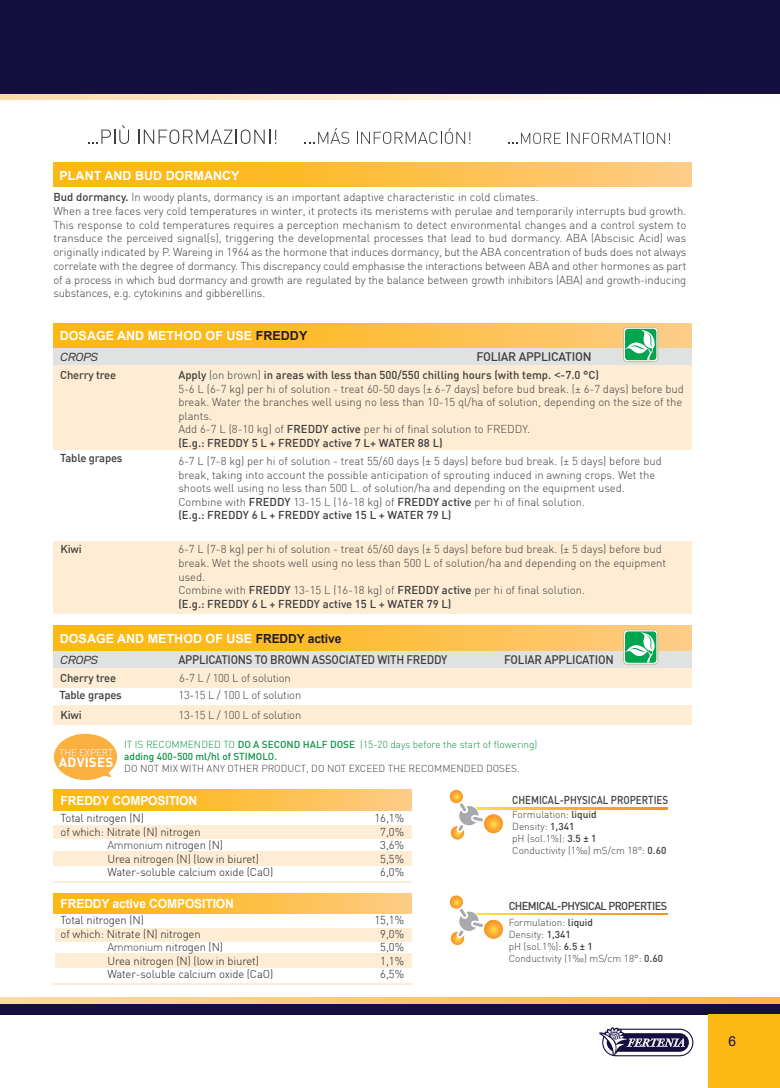
<style>
.page{position:relative;width:780px;height:1088px;background:#fff}
.page>*{position:absolute;margin:0;border:0;box-sizing:border-box;transform-origin:0 0}
.t1{font:13.75px "Arial";color:#150f3f}
.t2{font:700 13.38px "DIN";letter-spacing:.015em;color:#fff}
.t3{font:700 12.5px "Arial";color:#fff}
.t4{font:500 12.25px "DIN";letter-spacing:-.02em;color:#3e3e3f;scale:.93 1}
.t5{font:500 12.25px "DIN";letter-spacing:-.02em;color:#3e3e3f}
.t6{font:500 12.25px "DIN";letter-spacing:-.02em;color:#3e3e3f;scale:.95 1}
.t7{font:11.88px "D DIN Exp Italic";letter-spacing:-.02em;color:#3e3e3f}
.t8{font:300 11.25px/13.5px "DIN";color:#3e3e3f}
.t9{font:300 11.25px/13.5px "DIN";letter-spacing:-.01em;color:#231f20;text-align:center}
.t10{font:300 11.25px "DIN";letter-spacing:-.02em;color:#3e3e3f}
.t11{font:500 11.25px "DIN";letter-spacing:-.02em;color:#3e3e3f}
.t12{font:500 11.25px "DIN";letter-spacing:-.05em;color:#3e3e3f}
.t13{font:500 11.25px "DIN";color:#3e3e3f;scale:.87 1}
.t14{font:300 10px/12px "DIN";color:#3e3e3f}
.t15{font:300 10px/12px "DIN";color:#0d9344}
.t16{font:300 9.75px "DIN";letter-spacing:-.01em;color:#fff}
.s1{font-weight:500}
.s2{color:#231f20}
.s3{font-family:"Arial";font-weight:400}
.s4{color:#3e3e3f}
</style>
<div class="page">
<svg style="left:0;top:93px;width:780px;height:7px"></svg>
<div style="left:53px;top:365px;width:638px;height:85px;background:#feedd4"></div>
<svg style="left:0;top:997px;width:780px;height:7px;background:#fbc676"></svg>
<div style="left:0;top:1004px;width:779px;height:10px;background:#150f3f"></div>
<div style="left:708px;top:1014px;width:71px;height:74px;background:#fcb814"></div>
<svg style="left:599px;top:1027px;width:93px;height:29px"></svg>
<div style="left:0;top:0;width:780px;height:93px;background:#150f3f"></div>
<div style="left:53px;top:347px;width:638px;height:18px;background:#e0e1e1"></div>
<svg style="left:53px;top:323px;width:638px;height:24px;background:#fdbe3e"></svg>
<div style="left:53px;top:162px;width:638px;height:25px;background:linear-gradient(to right,#fcb502,#feca7f)"></div>
<div style="left:53px;top:790px;width:359px;height:20px;background:linear-gradient(to right,#fcb502,#feca80)"></div>
<div style="left:53px;top:825px;width:359px;height:14px;background:#feedd4"></div>
<div style="left:53px;top:852px;width:359px;height:14px;background:#feedd4"></div>
<hr style="left:53px;top:880px;width:359px;height:2px;background:#feedd4">
<svg style="left:484px;top:913px;width:183px;height:1px"></svg>
<svg style="left:449px;top:895px;width:14px;height:14px"></svg>
<div style="left:449px;top:895px;width:14px;height:14px;border:1px solid #fff;border-radius:50%"></div>
<svg style="left:450px;top:907px;width:34px;height:39px"></svg>
<svg style="left:483px;top:919px;width:20px;height:20px"></svg>
<div style="left:483px;top:919px;width:20px;height:20px;border:1px solid #fff;border-radius:50%"></div>
<svg style="left:484px;top:807px;width:183px;height:2px"></svg>
<svg style="left:449px;top:789px;width:14px;height:15px"></svg>
<div style="left:449px;top:789px;width:14px;height:15px;border:1px solid #fff;border-radius:50%"></div>
<svg style="left:450px;top:801px;width:34px;height:39px"></svg>
<svg style="left:483px;top:814px;width:20px;height:20px"></svg>
<div style="left:483px;top:813px;width:20px;height:21px;border:1px solid #fff;border-radius:50%"></div>
<hr style="left:53px;top:983px;width:359px;height:2px;background:#feedd4">
<div style="left:53px;top:893px;width:359px;height:20px;background:linear-gradient(to right,#fcb502,#feca80)"></div>
<div style="left:55px;top:928px;width:357px;height:13px;background:#feedd4"></div>
<div style="left:55px;top:954px;width:357px;height:14px;background:#feedd4"></div>
<div style="left:53px;top:668px;width:638px;height:19px;background:#feedd4"></div>
<div style="left:53px;top:705px;width:638px;height:20px;background:#feedd4"></div>
<div style="left:53px;top:541px;width:638px;height:73px;background:#feedd4"></div>
<div style="left:623px;top:327px;width:35px;height:35px;border:1px solid #cfba90;border-radius:3px"></div>
<div style="left:625px;top:329px;width:31px;height:31px;background:#00a54f;border-radius:3px"></div>
<svg style="left:625px;top:330px;width:31px;height:30px"></svg>
<div style="left:53px;top:650px;width:638px;height:18px;background:#e0e1e1"></div>
<div style="left:53px;top:626px;width:638px;height:24px;background:linear-gradient(to right,#fcb502,#feca7f)"></div>
<div style="left:623px;top:630px;width:35px;height:34px;border:1px solid #cfba90;border-radius:3px"></div>
<svg style="left:625px;top:631px;width:31px;height:32px"></svg>
<svg style="left:625px;top:632px;width:31px;height:30px"></svg>
<svg style="left:508px;top:133px;width:52px;height:11px"></svg>
<svg style="left:567px;top:133px;width:103px;height:11px"></svg>
<svg style="left:304px;top:128px;width:45px;height:16px"></svg>
<svg style="left:357px;top:128px;width:113px;height:16px"></svg>
<svg style="left:89px;top:125px;width:40px;height:19px"></svg>
<svg style="left:138px;top:129px;width:138px;height:15px"></svg>
<svg style="left:104px;top:771px;width:7px;height:6px"></svg>
<div style="left:54px;top:734px;width:63px;height:46px;background:#fbb03f;border-radius:50%"></div>
<p class="t3" style="left:60px;top:166px;width:181px">PLANT AND BUD DORMANCY</p>
<p class="t8" style="left:53px;top:190px;width:634px"><span class="s1">Bud dormancy.</span> In woody plants, dormancy is an important adaptive characteristic in cold climates.<br>When a tree faces very cold temperatures in winter, it protects its meristems with perulae and temporarily interrupts bud growth.<br>This response to cold temperatures requires a perception mechanism to detect environmental changes and a control system to transduce the perceived signal(s), triggering the developmental processes that lead to bud dormancy. ABA (Abscisic Acid) was originally indicated by P. Wareing in 1964 as the hormone that induces dormancy, but the ABA concentration of buds does not always correlate with the degree of dormancy. This discrepancy could emphasise the interactions between ABA and other hormones as part of a process in which bud dormancy and growth are regulated by the balance between growth inhibitors (ABA) and growth-inducing substances, e.g. cytokinins and gibberellins.</p>
<p class="t3" style="left:60px;top:327px;width:249px">DOSAGE AND METHOD OF USE <span class="s2">FREDDY</span></p>
<p class="t7" style="left:60px;top:351px;width:39px">CROPS</p>
<p class="t5" style="left:476px;top:349px;width:117px">FOLIAR APPLICATION</p>
<p class="t11" style="left:60px;top:368px;width:57px">Cherry tree</p>
<p class="t8" style="left:178px;top:368px;width:507px"><span class="s1">Apply</span> (on brown) <span class="s1">in areas with less than 500/550 chilling hours (with temp.</span> <span class="s3">&lt;</span><span class="s1">-7.0 °C)<br></span>5-6 L (6-7 kg) per hi of solution - treat 60-50 days (± 6-7 days) before bud break. (± 6-7 days) before bud break. Water the branches well using no less than 10-15 ql/ha of solution, depending on the size of the plants.<br>Add 6-7 L (8-10 kg) of <span class="s1">FREDDY active</span> per hi of final solution to FREDDY.<br><span class="s1">(E.g.: FREDDY 5 L + FREDDY active 7 L+ WATER 88 L)</span></p>
<p class="t11" style="left:60px;top:451px;width:64px">Table grapes</p>
<p class="t11" style="left:61px;top:542px;width:23px">Kiwi</p>
<p class="t8" style="left:178px;top:454px;width:485px">6-7 L (7-8 kg) per hi of solution - treat 55/60 days (± 5 days) before bud break. (± 5 days) before bud break, taking into account the possible anticipation of sprouting induced in awning crops. Wet the shoots well using no less than 500 L. of solution/ha and depending on the equipment used.<br>Combine with <span class="s1">FREDDY</span> 13-15 L (16-18 kg) of <span class="s1">FREDDY active</span> per hi of final solution.<br><span class="s1">(E.g.: FREDDY 6 L + FREDDY active 15 L + WATER 79 L)</span></p>
<p class="t8" style="left:178px;top:542px;width:489px">6-7 L (7-8 kg) per hi of solution - treat 65/60 days (± 5 days) before bud break. (± 5 days) before bud break. Wet the shoots well using no less than 500 L of solution/ha and depending on the equipment used.<br>Combine with <span class="s1">FREDDY</span> 13-15 L (16-18 kg) of <span class="s1">FREDDY active</span> per hi of final solution.<br><span class="s1">(E.g.: FREDDY 6 L + FREDDY active 15 L + WATER 79 L)</span></p>
<p class="t3" style="left:60px;top:629px;width:283px">DOSAGE AND METHOD OF USE <span class="s2">FREDDY active</span></p>
<p class="t7" style="left:60px;top:653px;width:39px">CROPS</p>
<p class="t4" style="left:178px;top:652px;width:291px">APPLICATIONS TO BROWN ASSOCIATED WITH FREDDY</p>
<p class="t6" style="left:504px;top:652px;width:117px">FOLIAR APPLICATION</p>
<p class="t11" style="left:60px;top:671px;width:57px">Cherry tree</p>
<p class="t11" style="left:60px;top:688px;width:64px">Table grapes</p>
<p class="t11" style="left:61px;top:707px;width:23px">Kiwi</p>
<p class="t10" style="left:179px;top:671px;width:113px">6-7 L / 100 L of solution</p>
<p class="t10" style="left:178px;top:708px;width:124px">13-15 L / 100 L of solution</p>
<p class="t10" style="left:178px;top:688px;width:124px">13-15 L / 100 L of solution</p>
<p class="t16" style="left:59px;top:746px;width:56px">THE EXPERT</p>
<p class="t2" style="left:59px;top:753px;width:56px">ADVISES</p>
<p class="t15" style="left:124px;top:739px;width:414px">IT IS RECOMMENDED TO <span class="s1">DO A SECOND HALF DOSE</span> (15-20 days before the start of flowering) <span class="s1">adding 400-500 ml/hl of STIMOLO.</span></p>
<p class="t14" style="left:124px;top:763px;width:397px">DO NOT MIX WITH ANY OTHER PRODUCT, DO NOT EXCEED THE RECOMMENDED DOSES.</p>
<p class="t3" style="left:61px;top:791px;width:138px">FREDDY COMPOSITION</p>
<p class="t9" style="left:61px;top:811px;width:85px">Total nitrogen (N)</p>
<p class="t9" style="left:61px;top:825px;width:142px">of which: Nitrate (N) nitrogen</p>
<p class="t9" style="left:107px;top:838px;width:117px"><span class="s4">Ammonium</span> nitrogen (N)</p>
<p class="t9" style="left:107px;top:852px;width:153px">Urea nitrogen (N) (low in biuret)</p>
<p class="t9" style="left:107px;top:865px;width:167px">Water-soluble calcium oxide (CaO)</p>
<p class="t3" style="left:61px;top:895px;width:175px">FREDDY active COMPOSITION</p>
<p class="t9" style="left:61px;top:913px;width:85px">Total nitrogen (N)</p>
<p class="t9" style="left:61px;top:927px;width:142px">of which: Nitrate (N) nitrogen</p>
<p class="t9" style="left:107px;top:940px;width:117px"><span class="s4">Ammonium</span> nitrogen (N)</p>
<p class="t9" style="left:107px;top:954px;width:153px">Urea nitrogen (N) (low in biuret)</p>
<p class="t9" style="left:107px;top:967px;width:167px">Water-soluble calcium oxide (CaO)</p>
<p class="t13" style="left:512px;top:793px;width:181px">CHEMICAL-PHYSICAL PROPERTIES</p>
<p class="t9" style="left:374px;top:811px;width:31px">16,1%<br>7,0%<br>3,6%<br>5,5%<br>6,0%</p>
<p class="t14" style="left:512px;top:808px;width:156px">Formulation: <span class="s1">liquid<br></span>Density: <span class="s1">1,341<br></span>pH (sol.1%): <span class="s1">3.5 ± 1<br></span>Conductivity (1‰) mS/cm 18°: <span class="s1">0.60</span></p>
<p class="t12" style="left:508px;top:898px;width:160px">CHEMICAL-PHYSICAL PROPERTIES</p>
<p class="t14" style="left:508px;top:917px;width:156px">Formulation: <span class="s1">liquid<br></span>Density: <span class="s1">1,341<br></span>pH (sol.1%): <span class="s1">6.5 ± 1<br></span>Conductivity (1‰) mS/cm 18°: <span class="s1">0.60</span></p>
<p class="t9" style="left:374px;top:913px;width:31px">15,1%<br>9,0%<br>5,0%<br>1,1%<br>6,5%</p>
<p class="t1" style="left:728px;top:1031px;width:9px">6</p>
</div>
